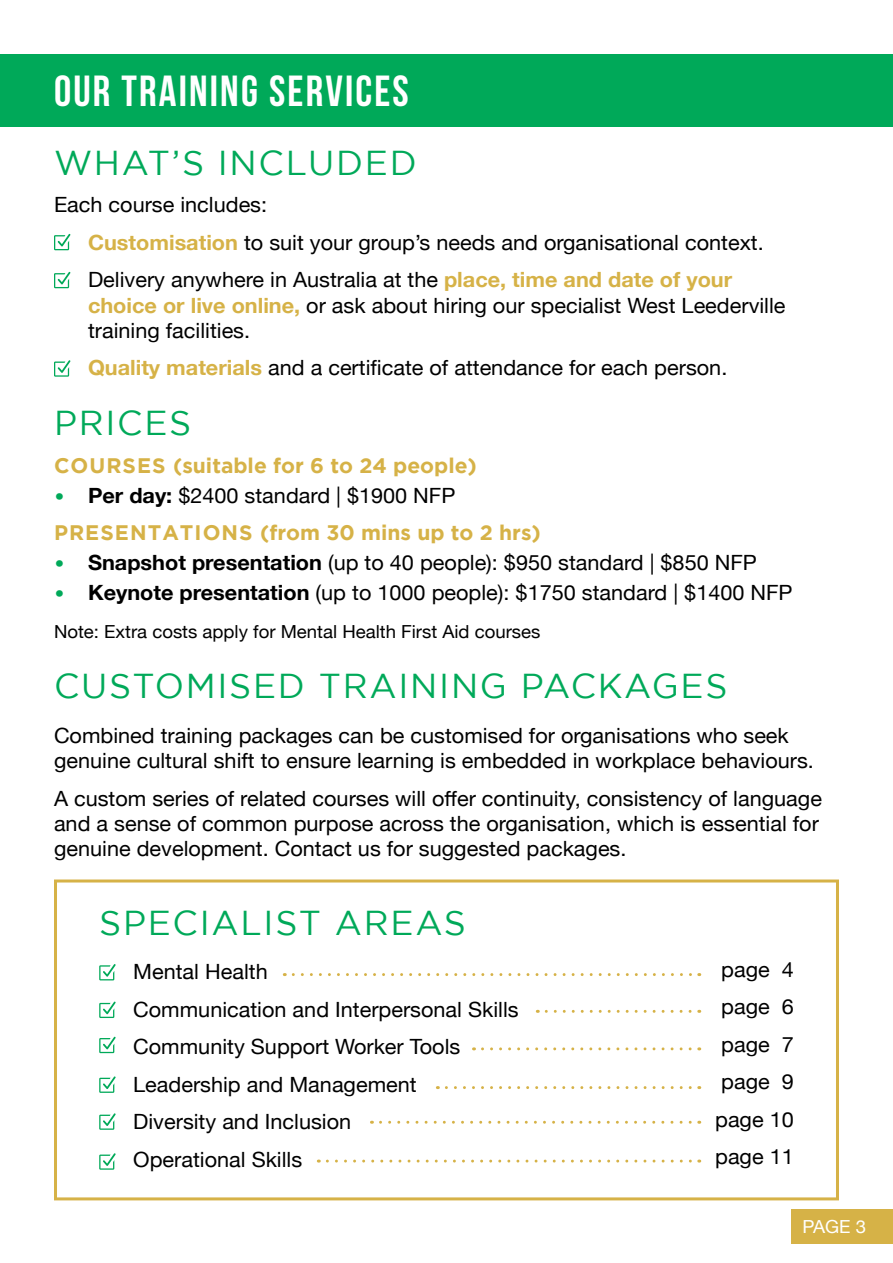
<style>
.page{position:relative;width:893px;height:1263px;background:#fff}
.page>*{position:absolute;margin:0;border:0;box-sizing:border-box;transform-origin:0 0}
.t1{font:700 43.5px "Bebas Neue";letter-spacing:.05em;color:#fff}
.t2{font:34.5px "Gotham";letter-spacing:.05em;color:#00a959}
.t3{font:21px/37.5px "Helvetica Neue";color:#000}
.t4{font:700 21px "Gotham";letter-spacing:.05em;color:#d6b247}
.t5{font:700 21px "Gotham";color:#d6b247}
.t6{font:18px "Helvetica Neue";color:#000}
.t7{font:18px "Helvetica Neue";color:#fff}
.s1{font-weight:700;color:#d6b247}
.s2{font-family:"Calibri";color:#00a959}
.s3{font-weight:700}
</style>
<div class="page">
<svg style="left:54px;top:234px;width:16px;height:16px"></svg>
<svg style="left:54px;top:360px;width:16px;height:17px"></svg>
<svg style="left:54px;top:272px;width:16px;height:16px"></svg>
<div style="left:54px;top:879px;width:785px;height:321px;border:3px solid #d6b247"></div>
<svg style="left:99px;top:964px;width:17px;height:16px"></svg>
<svg style="left:99px;top:1113px;width:17px;height:17px"></svg>
<svg style="left:99px;top:1153px;width:17px;height:17px"></svg>
<svg style="left:99px;top:1076px;width:17px;height:17px"></svg>
<svg style="left:99px;top:1037px;width:17px;height:16px"></svg>
<svg style="left:99px;top:1002px;width:17px;height:16px"></svg>
<svg style="left:546px;top:1010px;width:154px;height:3px"></svg>
<svg style="left:482px;top:1047px;width:218px;height:3px"></svg>
<svg style="left:446px;top:1086px;width:254px;height:3px"></svg>
<svg style="left:381px;top:1121px;width:319px;height:3px"></svg>
<svg style="left:293px;top:973px;width:407px;height:3px"></svg>
<svg style="left:327px;top:1159px;width:373px;height:3px"></svg>
<div style="left:0;top:54px;width:893px;height:72px;background:#00a959"></div>
<div style="left:791px;top:1209px;width:102px;height:35px;background:#d6b247"></div>
<h1 class="t1" style="left:54px;top:66px;width:356px">OUR TRAINING SERVICES</h1>
<h2 class="t2" style="left:54px;top:150px;width:364px">WHAT’S INCLUDED</h2>
<p class="t3" style="left:88px;top:187px;width:677px;text-indent:-34px">Each course includes:<br><span class="s1">Customisation</span> to suit your group’s needs and organisational context.<br>Delivery anywhere in Australia at the <span class="s1">place, time and date of your</span></p>
<p class="t3" style="left:88px;top:294px;width:699px;line-height:25.2px"><span class="s1">choice or live online,</span> or ask about hiring our specialist West Leederville training facilities.</p>
<p class="t3" style="left:88px;top:350px;width:641px"><span class="s1">Quality materials</span> and a certificate of attendance for each person.</p>
<h2 class="t2" style="left:54px;top:411px;width:139px">PRICES</h2>
<p class="t5" style="left:54px;top:457px;width:424px">COURSES (suitable for 6 to 24 people)</p>
<p class="t3" style="left:54px;top:478px;width:403px"><span class="s2">•</span> <span class="s3">Per day:</span> $2400 standard | $1900 NFP</p>
<p class="t4" style="left:54px;top:525px;width:488px">PRESENTATIONS (from 30 mins up to 2 hrs)</p>
<p class="t3" style="left:54px;top:545px;width:704px"><span class="s2">•</span> <span class="s3">Snapshot presentation</span> (up to 40 people): $950 standard | $850 NFP</p>
<p class="t3" style="left:54px;top:575px;width:740px"><span class="s2">•</span> <span class="s3">Keynote presentation</span> (up to 1000 people): $1750 standard | $1400 NFP</p>
<p class="t6" style="left:54px;top:618px;width:488px">Note: Extra costs apply for Mental Health First Aid courses</p>
<h2 class="t2" style="left:54px;top:673px;width:675px">CUSTOMISED TRAINING PACKAGES</h2>
<p class="t3" style="left:54px;top:724px;width:761px;line-height:25.2px">Combined training packages can be customised for organisations who seek genuine cultural shift to ensure learning is embedded in workplace behaviours.</p>
<p class="t3" style="left:54px;top:787px;width:769px;line-height:25.2px">A custom series of related courses will offer continuity, consistency of language and a sense of common purpose across the organisation, which is essential for genuine development. Contact us for suggested packages.</p>
<h2 class="t2" style="left:99px;top:911px;width:368px">SPECIALIST AREAS</h2>
<p class="t3" style="left:133px;top:954px;width:387px">Mental Health<br>Communication and Interpersonal Skills<br>Community Support Worker Tools<br>Leadership and Management<br>Diversity and Inclusion<br>Operational Skills</p>
<p class="t3" style="left:715px;top:951px;width:80px;text-align:justify">page 4 page 6 page 7 page 9 page 10 page 11</p>
<p class="t7" style="left:802px;top:1217px;width:65px">PAGE 3</p>
</div>
